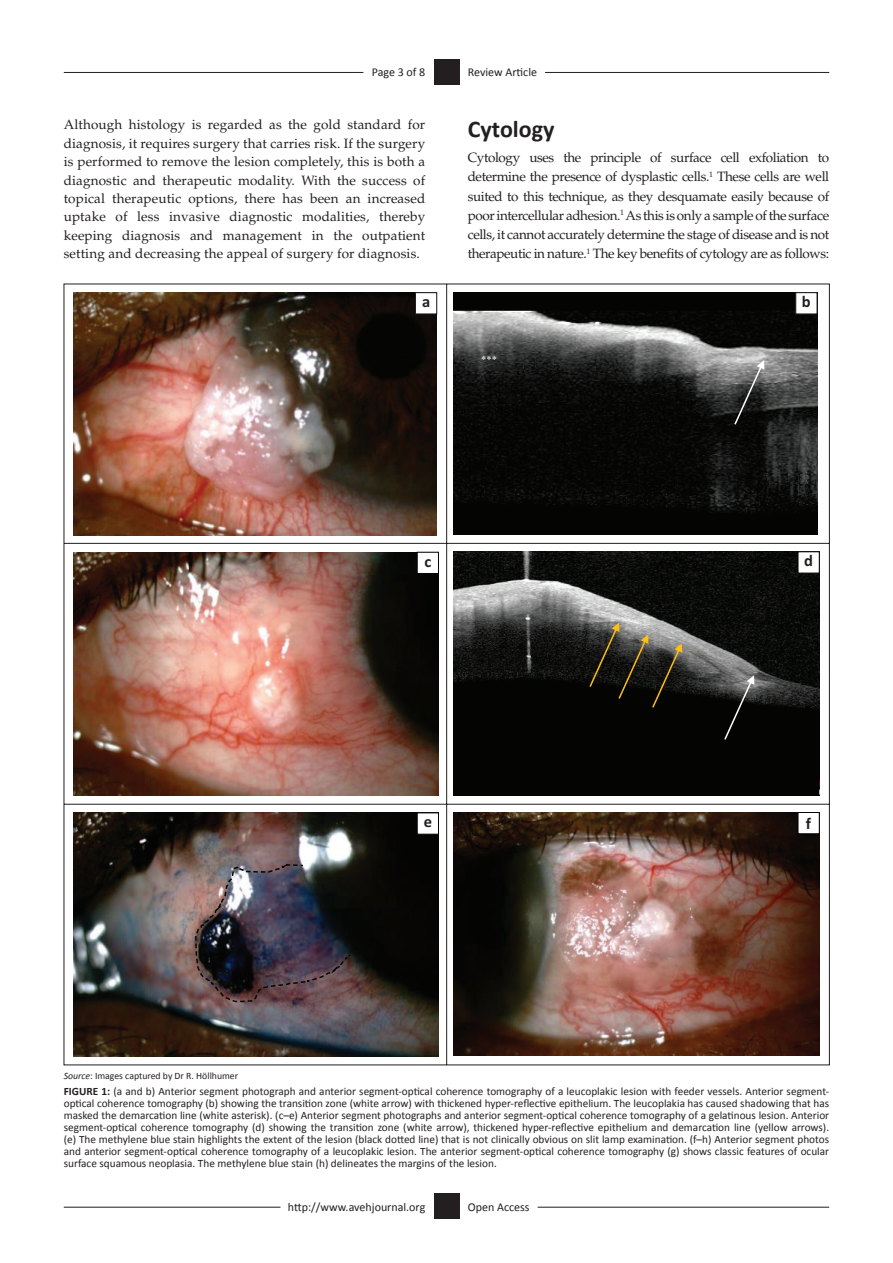
<style>
.page{position:relative;width:893px;height:1263px;background:#fff}
.page>*{position:absolute;margin:0;border:0;box-sizing:border-box;transform-origin:0 0}
.A_head{font:700 24px "Calibri";color:#231f20}
.t1{font:700 16.5px "Calibri";color:#231f20}
.Body_text_next{font:13.5px/18.5px "Palatino";letter-spacing:.01em;color:#231f20;text-align:justify}
.Body_text_first{font:13.5px/19.2px "Palatino";letter-spacing:-.03em;color:#231f20;text-align:justify}
.t2{font:12px "Calibri";color:#231f20}
.Figure_title{font:11.25px/12px "Calibri";color:#231f20;text-align:justify}
.t3{font:10.5px "Times New Roman";color:#fff}
.Table_sourceline__-F{font:9.75px "Calibri";color:#231f20}
.s1{font-style:italic}
.s2{font-weight:700}
</style>
<div class="page">
<hr style="left:64px;top:72px;width:299px;height:1px;background:#231f20">
<hr style="left:501px;top:72px;width:328px;height:1px;background:#231f20">
<div style="left:501px;top:69px;width:44px;height:7px;background:#fff"></div>
<hr style="left:64px;top:1207px;width:250px;height:1px;background:#231f20">
<div style="left:280px;top:1204px;width:145px;height:7px;background:#fff"></div>
<hr style="left:538px;top:1207px;width:291px;height:1px;background:#231f20">
<div style="left:434px;top:59px;width:25px;height:26px;background:#231f20"></div>
<div style="left:434px;top:1193px;width:25px;height:26px;background:#231f20"></div>
<img style="left:64px;top:284px;width:766px;height:781px">
<div style="left:417px;top:552px;width:22px;height:22px;background:#fff;border:1px solid #070806"></div>
<div style="left:417px;top:813px;width:22px;height:21px;background:#fff;border:1px solid #070806"></div>
<div style="left:798px;top:812px;width:21px;height:22px;background:#fff;border:1px solid #070806"></div>
<div style="left:798px;top:552px;width:21px;height:21px;background:#fff"></div>
<div style="left:415px;top:292px;width:22px;height:22px;background:#fff;border:1px solid #231f20"></div>
<div style="left:796px;top:292px;width:21px;height:22px;background:#fff"></div>
<svg style="left:588px;top:622px;width:94px;height:87px;background:#39362e"></svg>
<svg style="left:723px;top:675px;width:31px;height:66px;background:#303130"></svg>
<svg style="left:733px;top:360px;width:31px;height:66px;background:#4e4e4e"></svg>
<p class="t2" style="left:372px;top:65px;width:55px">Page 3 of 8</p>
<p class="t2" style="left:468px;top:65px;width:71px">Review Article</p>
<p class="Body_text_next" style="left:64px;top:116px;width:363px">Although histology is regarded as the gold standard for diagnosis, it requires surgery that carries risk. If the surgery is performed to remove the lesion completely, this is both a diagnostic and therapeutic modality. With the success of topical therapeutic options, there has been an increased uptake of less invasive diagnostic modalities, thereby keeping diagnosis and management in the outpatient setting and decreasing the appeal of surgery for diagnosis.</p>
<p class="A_head" style="left:468px;top:114px;width:88px">Cytology</p>
<p class="Body_text_first" style="left:468px;top:148px;width:363px">Cytology uses the principle of surface cell exfoliation to determine the presence of dysplastic cells.<sup>1</sup> These cells are well suited to this technique, as they desquamate easily because of poor intercellular adhesion.<sup>1</sup> As this is only a sample of the surface cells, it cannot accurately determine the stage of disease and is not therapeutic in nature.<sup>1</sup> The key benefits of cytology are as follows:</p>
<p class="t1" style="left:422px;top:290px;width:10px">a</p>
<p class="t1" style="left:802px;top:290px;width:10px">b</p>
<p class="t3" style="left:481px;top:353px;width:17px">***</p>
<p class="t1" style="left:424px;top:549px;width:8px">c</p>
<p class="t1" style="left:804px;top:549px;width:10px">d</p>
<p class="t1" style="left:424px;top:810px;width:10px">e</p>
<p class="t1" style="left:806px;top:812px;width:7px">f</p>
<p class="Table_sourceline__-F" style="left:64px;top:1069px;width:176px"><span class="s1">Source</span>: Images captured by Dr R. Hӧllhumer</p>
<p class="Figure_title" style="left:64px;top:1085px;width:767px"><span class="s2">FIGURE 1:</span> (a and b) Anterior segment photograph and anterior segment-optical coherence tomography of a leucoplakic lesion with feeder vessels. Anterior segment&shy;optical coherence tomography (b) showing the transition zone (white arrow) with thickened hyper-reflective epithelium. The leucoplakia has caused shadowing that has masked the demarcation line (white asterisk). (c–e) Anterior segment photographs and anterior segment-optical coherence tomography of a gelatinous lesion. Anterior segment-optical coherence tomography (d) showing the transition zone (white arrow), thickened hyper-reflective epithelium and demarcation line (yellow arrows). (e) The methylene blue stain highlights the extent of the lesion (black dotted line) that is not clinically obvious on slit lamp examination. (f–h) Anterior segment photos and anterior segment-optical coherence tomography of a leucoplakic lesion. The anterior segment-optical coherence tomography (g) shows classic features of ocular surface squamous neoplasia. The methylene blue stain (h) delineates the margins of the lesion.</p>
<p class="t2" style="left:288px;top:1199px;width:139px">http://www.avehjournal.org</p>
<p class="t2" style="left:468px;top:1199px;width:63px">Open Access</p>
</div>
